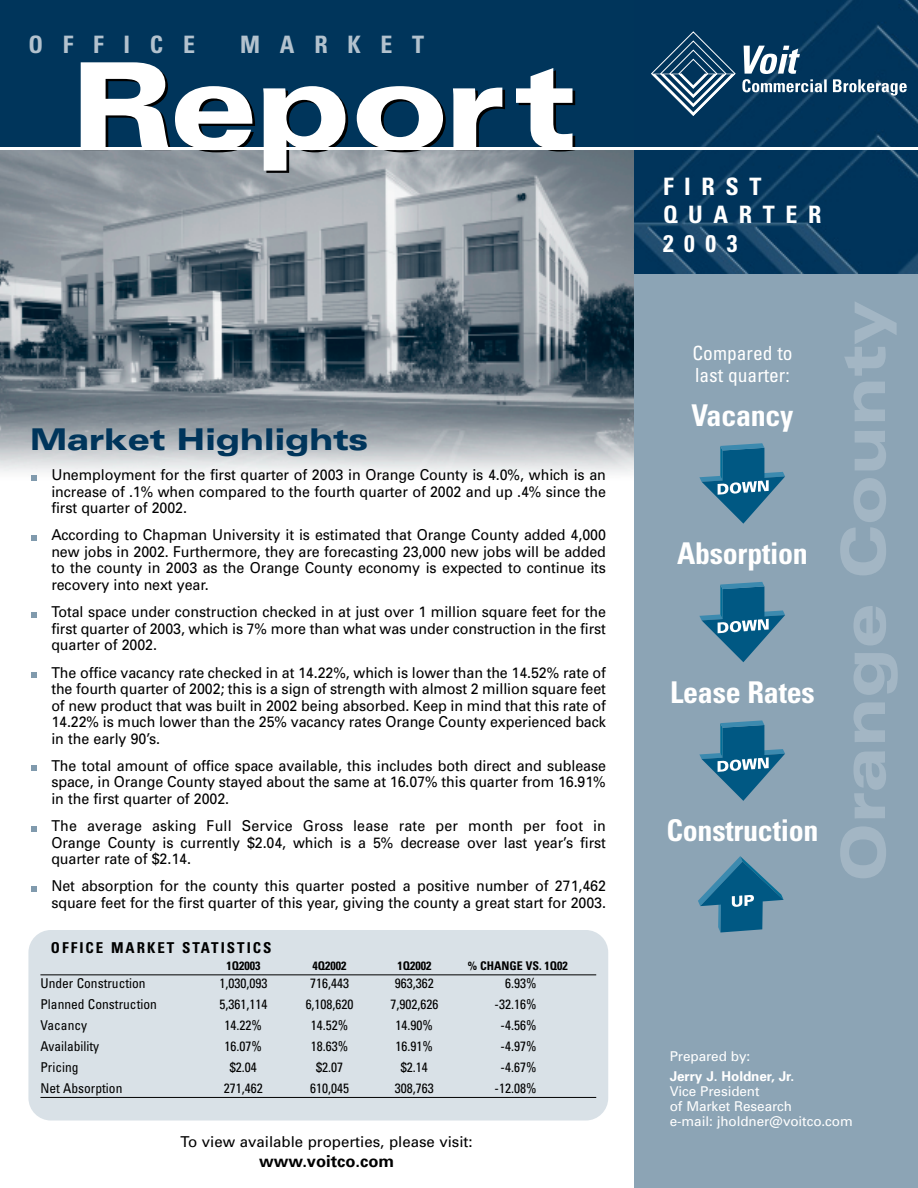
<style>
.page{position:relative;width:918px;height:1188px;background:#fff}
.page>*{position:absolute;margin:0;border:0;box-sizing:border-box;transform-origin:0 0}
.t1{font:900 expanded 118.5px "Univers";letter-spacing:-.03em;color:#fff}
.t2{font:900 expanded 60.6px "Univers";color:#a3b6c4}
.t3{font:700 condensed 30px "Univers";letter-spacing:-.01em;color:#fff}
.t4{font:900 expanded 30px "Univers";letter-spacing:-.015em;color:#00355b}
.t5{font:700 condensed 24px/28.8px "Univers";letter-spacing:.445em;color:#fff}
.t6{font:700 condensed 24px "Univers";letter-spacing:.82em;color:#b3c2ce}
.t7{font:condensed 19.5px/22.5px "Univers";color:#fff}
.t8{font:700 16.5px "Univers";color:#000}
.t9{font:15px/16.5px "Univers";letter-spacing:-.005em;color:#000;text-align:justify;scale:.95 1}
.t10{font:15px "Univers";letter-spacing:-.005em;color:#000}
.t11{font:700 condensed 15px "Univers";letter-spacing:.135em;color:#000}
.t12{font:condensed 13.5px "Univers";color:#000}
.t13{font:13.5px/14.9px "Univers";letter-spacing:-.005em;color:#fff}
.t14{font:700 13.5px "Univers";letter-spacing:-.005em;color:#fff}
.t15{font:700 condensed 12px "Univers";color:#000}
</style>
<div class="page">
<img style="left:0;top:150px;width:634px;height:331px">
<div style="left:634px;top:270px;width:284px;height:918px;background:#8ca4b5"></div>
<svg style="left:31px;top:886px;width:6px;height:5px"></svg>
<svg style="left:31px;top:826px;width:6px;height:5px"></svg>
<svg style="left:31px;top:766px;width:6px;height:5px"></svg>
<svg style="left:31px;top:672px;width:6px;height:6px"></svg>
<svg style="left:31px;top:612px;width:6px;height:5px"></svg>
<svg style="left:31px;top:535px;width:6px;height:5px"></svg>
<svg style="left:31px;top:475px;width:6px;height:5px"></svg>
<div style="left:0;top:0;width:918px;height:148px;background:#00355b"></div>
<img style="left:634px;top:0;width:284px;height:274px">
<svg style="left:742px;top:46px;width:165px;height:50px"></svg>
<svg style="left:651px;top:31px;width:85px;height:85px"></svg>
<hr style="left:0;top:147px;width:918px;height:3px;background:#fff">
<svg style="left:698px;top:856px;width:86px;height:77px"></svg>
<svg style="left:699px;top:720px;width:86px;height:81px"></svg>
<svg style="left:699px;top:582px;width:86px;height:80px"></svg>
<svg style="left:699px;top:443px;width:86px;height:81px"></svg>
<div style="left:28px;top:930px;width:580px;height:191px;background:#d9e1e7;border-radius:22px"></div>
<hr style="left:40px;top:974px;width:556px;height:1px;background:#000">
<hr style="left:40px;top:1097px;width:556px;height:1px;background:#000">
<h3 class="t6" style="left:28px;top:35px;width:168px">OFFICE</h3>
<h3 class="t6" style="left:240px;top:35px;width:185px">MARKET</h3>
<h1 class="t1" style="left:69px;top:62px;width:508px">Report</h1>
<h3 class="t4" style="left:30px;top:428px;width:340px">Market Highlights</h3>
<p class="t9" style="left:51px;top:468px;width:585px">Unemployment for the first quarter of 2003 in Orange County is 4.0%, which is an increase of .1% when compared to the fourth quarter of 2002 and up .4% since the first quarter of 2002.</p>
<p class="t9" style="left:51px;top:528px;width:585px">According to Chapman University it is estimated that Orange County added 4,000 new jobs in 2002. Furthermore, they are forecasting 23,000 new jobs will be added to the county in 2003 as the Orange County economy is expected to continue its recovery into next year.</p>
<p class="t9" style="left:51px;top:605px;width:585px">Total space under construction checked in at just over 1 million square feet for the first quarter of 2003, which is 7% more than what was under construction in the first quarter of 2002.</p>
<p class="t9" style="left:51px;top:665px;width:585px">The office vacancy rate checked in at 14.22%, which is lower than the 14.52% rate of the fourth quarter of 2002; this is a sign of strength with almost 2 million square feet of new product that was built in 2002 being absorbed. Keep in mind that this rate of 14.22% is much lower than the 25% vacancy rates Orange County experienced back in the early 90’s.</p>
<p class="t9" style="left:51px;top:759px;width:585px">The total amount of office space available, this includes both direct and sublease space, in Orange County stayed about the same at 16.07% this quarter from 16.91% in the first quarter of 2002.</p>
<p class="t9" style="left:51px;top:819px;width:585px">The average asking Full Service Gross lease rate per month per foot in Orange County is currently $2.04, which is a 5% decrease over last year’s first quarter rate of $2.14.</p>
<p class="t9" style="left:51px;top:879px;width:585px">Net absorption for the county this quarter posted a positive number of 271,462 square feet for the first quarter of this year, giving the county a great start for 2003.</p>
<p class="t11" style="left:51px;top:942px;width:222px">OFFICE MARKET STATISTICS</p>
<p class="t15" style="left:226px;top:961px;width:35px">1Q2003</p>
<p class="t15" style="left:313px;top:961px;width:35px">4Q2002</p>
<p class="t15" style="left:397px;top:961px;width:35px">1Q2002</p>
<p class="t15" style="left:468px;top:961px;width:102px">% CHANGE VS. 1Q02</p>
<p class="t12" style="left:40px;top:978px;width:107px">Under Construction</p>
<p class="t12" style="left:219px;top:978px;width:49px">1,030,093</p>
<p class="t12" style="left:310px;top:978px;width:40px">716,443</p>
<p class="t12" style="left:395px;top:978px;width:40px">963,362</p>
<p class="t12" style="left:505px;top:978px;width:33px">6.93%</p>
<p class="t12" style="left:40px;top:999px;width:118px">Planned Construction</p>
<p class="t12" style="left:219px;top:999px;width:49px">5,361,114</p>
<p class="t12" style="left:306px;top:999px;width:49px">6,108,620</p>
<p class="t12" style="left:390px;top:999px;width:49px">7,902,626</p>
<p class="t12" style="left:495px;top:999px;width:43px">-32.16%</p>
<p class="t12" style="left:40px;top:1020px;width:48px">Vacancy</p>
<p class="t12" style="left:225px;top:1020px;width:39px">14.22%</p>
<p class="t12" style="left:311px;top:1020px;width:39px">14.52%</p>
<p class="t12" style="left:396px;top:1020px;width:39px">14.90%</p>
<p class="t12" style="left:501px;top:1020px;width:37px">-4.56%</p>
<p class="t12" style="left:40px;top:1041px;width:60px">Availability</p>
<p class="t12" style="left:225px;top:1041px;width:39px">16.07%</p>
<p class="t12" style="left:311px;top:1041px;width:39px">18.63%</p>
<p class="t12" style="left:396px;top:1041px;width:39px">16.91%</p>
<p class="t12" style="left:501px;top:1041px;width:37px">-4.97%</p>
<p class="t12" style="left:40px;top:1062px;width:40px">Pricing</p>
<p class="t12" style="left:230px;top:1062px;width:28px">$2.04</p>
<p class="t12" style="left:316px;top:1062px;width:28px">$2.07</p>
<p class="t12" style="left:401px;top:1062px;width:28px">$2.14</p>
<p class="t12" style="left:501px;top:1062px;width:37px">-4.67%</p>
<p class="t12" style="left:40px;top:1083px;width:84px">Net Absorption</p>
<p class="t12" style="left:224px;top:1083px;width:40px">271,462</p>
<p class="t12" style="left:310px;top:1083px;width:40px">610,045</p>
<p class="t12" style="left:395px;top:1083px;width:40px">308,763</p>
<p class="t12" style="left:495px;top:1083px;width:43px">-12.08%</p>
<p class="t10" style="left:181px;top:1137px;width:294px">To view available properties, please visit:</p>
<p class="t8" style="left:259px;top:1155px;width:136px">www.voitco.com</p>
<h3 class="t5" style="left:663px;top:174px;width:160px">FIRST<br>QUARTER<br>2003</h3>
<h3 class="t7" style="left:692px;top:343px;width:102px">Compared to last quarter:</h3>
<h3 class="t3" style="left:691px;top:404px;width:104px">Vacancy</h3>
<h3 class="t3" style="left:677px;top:543px;width:132px">Absorption</h3>
<h3 class="t3" style="left:670px;top:681px;width:146px">Lease Rates</h3>
<h3 class="t3" style="left:666px;top:819px;width:154px">Construction</h3>
<h2 class="t2" style="left:841px;top:882px;width:583px;rotate:-90deg">Orange County</h2>
<p class="t13" style="left:670px;top:1050px;width:82px">Prepared by:</p>
<p class="t14" style="left:670px;top:1071px;width:126px">Jerry J. Holdner, Jr.</p>
<p class="t13" style="left:670px;top:1085px;width:185px">Vice President<br>of Market Research<br>e-mail: jholdner@voitco.com</p>
</div>
